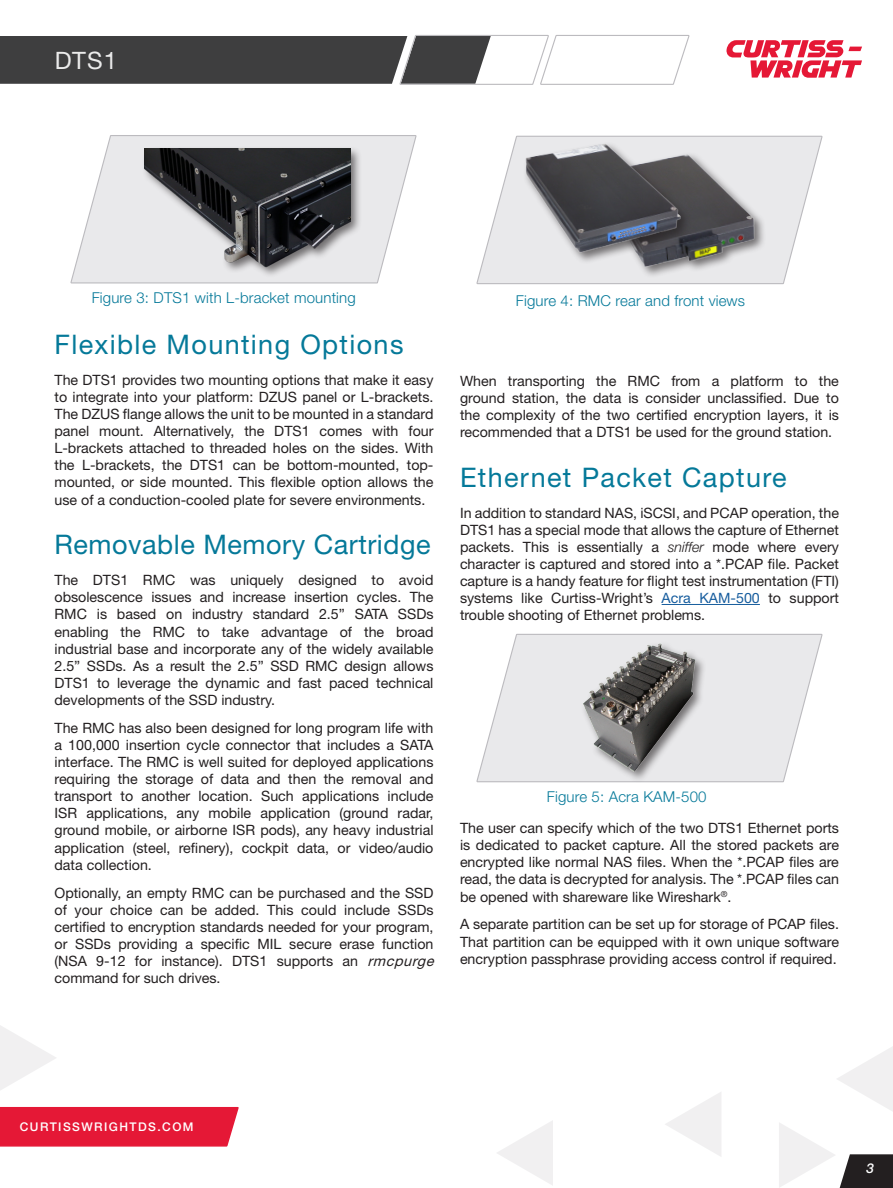
<style>
.page{position:relative;width:893px;height:1188px;background:#fff}
.page>*{position:absolute;margin:0;border:0;box-sizing:border-box;transform-origin:0 0}
.Section_Heading_-_Ti{font:27px "Helvetica Neue LT Std";letter-spacing:.05em;color:#057999}
.Section_Heading_-_Ti-2{font:27px "Helvetica Neue LT Std";letter-spacing:.02em;color:#057999}
.t1{font:24px "Helvetica Neue LT Std";color:#fff}
.Figure_Diagram_Desci{font:300 15px "Helvetica Neue LT Std";letter-spacing:.01em;color:#057999}
.Body_Text_-_general{font:14.25px/17.1px "Helvetica Neue LT Std";color:#231f20;text-align:justify}
.t2{font:italic 500 13.5px "Helvetica Neue LT Std";color:#fff}
.t3{font:500 12px "Helvetica Neue LT Std";letter-spacing:.12em;color:#fff}
.s1{font-style:italic}
.s2{font-weight:300;font-style:italic}
.s3{color:#175d9e}
</style>
<div class="page">
<svg style="left:0;top:1025px;width:56px;height:65px"></svg>
<svg style="left:837px;top:1047px;width:56px;height:64px"></svg>
<div style="left:0;top:1107px;width:239px;height:40px;background:#e51836"></div>
<svg style="left:0;top:35px;width:690px;height:50px"></svg>
<svg style="left:779px;top:1123px;width:114px;height:65px"></svg>
<svg style="left:497px;top:1121px;width:56px;height:64px"></svg>
<svg style="left:665px;top:1092px;width:56px;height:64px"></svg>
<svg style="left:726px;top:40px;width:136px;height:38px"></svg>
<svg style="left:70px;top:135px;width:347px;height:149px"></svg>
<div style="left:142px;top:146px;width:221px;height:133px;background:#231f20;opacity:.6"></div>
<img style="left:144px;top:148px;width:206px;height:125px">
<svg style="left:476px;top:135px;width:347px;height:150px"></svg>
<div style="left:595px;top:152px;width:172px;height:127px;background:#e9e9eb"></div>
<img style="left:592px;top:149px;width:169px;height:123px">
<div style="left:523px;top:141px;width:169px;height:124px;background:#231f20;opacity:.6"></div>
<img style="left:518px;top:135px;width:171px;height:126px">
<hr style="left:662px;top:604px;width:98px;height:1px;background:#175d9e">
<svg style="left:476px;top:633px;width:347px;height:150px"></svg>
<div style="left:581px;top:641px;width:125px;height:142px;background:#231f20;opacity:.6"></div>
<img style="left:573px;top:643px;width:135px;height:130px">
<h2 class="t1" style="left:54px;top:46px;width:65px">DTS1</h2>
<p class="Figure_Diagram_Desci" style="left:92px;top:288px;width:265px">Figure 3: DTS1 with L-bracket mounting</p>
<p class="Figure_Diagram_Desci" style="left:516px;top:291px;width:231px">Figure 4: RMC rear and front views</p>
<p class="Section_Heading_-_Ti" style="left:55px;top:328px;width:350px">Flexible Mounting Options</p>
<p class="Body_Text_-_general" style="left:55px;top:371px;width:380px">The DTS1 provides two mounting options that make it easy to integrate into your platform: DZUS panel or L-brackets.<br>The DZUS flange allows the unit to be mounted in a standard panel mount. Alternatively, the DTS1 comes with four L-brackets attached to threaded holes on the sides. With the L-brackets, the DTS1 can be bottom-mounted, top&shy;mounted, or side mounted. This flexible option allows the use of a conduction-cooled plate for severe environments.</p>
<p class="Section_Heading_-_Ti-2" style="left:55px;top:529px;width:378px">Removable Memory Cartridge</p>
<p class="Body_Text_-_general" style="left:55px;top:571px;width:380px">The DTS1 RMC was uniquely designed to avoid obsolescence issues and increase insertion cycles. The RMC is based on industry standard 2.5” SATA SSDs enabling the RMC to take advantage of the broad industrial base and incorporate any of the widely available 2.5” SSDs. As a result the 2.5” SSD RMC design allows DTS1 to leverage the dynamic and fast paced technical developments of the SSD industry.</p>
<p class="Body_Text_-_general" style="left:55px;top:719px;width:381px">The RMC has also been designed for long program life with a 100,000 insertion cycle connector that includes a SATA interface. The RMC is well suited for deployed applications requiring the storage of data and then the removal and transport to another location. Such applications include ISR applications, any mobile application (ground radar, ground mobile, or airborne ISR pods), any heavy industrial application (steel, refinery), cockpit data, or video/audio data collection.</p>
<p class="Body_Text_-_general" style="left:55px;top:884px;width:385px;text-align:left">Optionally, an empty RMC can be purchased and the SSD of your choice can be added. This could include SSDs certified to encryption standards needed for your program, or SSDs providing a specific MIL secure erase function (NSA 9-12 for instance). DTS1 supports an <span class="s1">rmcpurge </span>command for such drives.</p>
<p class="Body_Text_-_general" style="left:460px;top:372px;width:380px">When transporting the RMC from a platform to the ground station, the data is consider unclassified. Due to the complexity of the two certified encryption layers, it is recommended that a DTS1 be used for the ground station.</p>
<p class="Section_Heading_-_Ti" style="left:460px;top:461px;width:328px">Ethernet Packet Capture</p>
<p class="Body_Text_-_general" style="left:460px;top:504px;width:380px">In addition to standard NAS, iSCSI, and PCAP operation, the DTS1 has a special mode that allows the capture of Ethernet packets. This is essentially a <span class="s2">sniffer</span> mode where every character is captured and stored into a *.PCAP file. Packet capture is a handy feature for flight test instrumentation (FTI) systems like Curtiss-Wright’s <span class="s3">Acra KAM-500</span> to support trouble shooting of Ethernet problems.</p>
<p class="Figure_Diagram_Desci" style="left:547px;top:788px;width:161px">Figure 5: Acra KAM-500</p>
<p class="Body_Text_-_general" style="left:460px;top:819px;width:381px">The user can specify which of the two DTS1 Ethernet ports is dedicated to packet capture. All the stored packets are encrypted like normal NAS files. When the *.PCAP files are read, the data is decrypted for analysis. The *.PCAP files can be opened with shareware like Wireshark<sup>®</sup>.</p>
<p class="Body_Text_-_general" style="left:460px;top:916px;width:380px">A separate partition can be set up for storage of PCAP files.<br>That partition can be equipped with it own unique software encryption passphrase providing access control if required.</p>
<p class="t3" style="left:20px;top:1120px;width:175px">CURTISSWRIGHTDS.COM</p>
<p class="t2" style="left:867px;top:1160px;width:9px">3</p>
</div>
